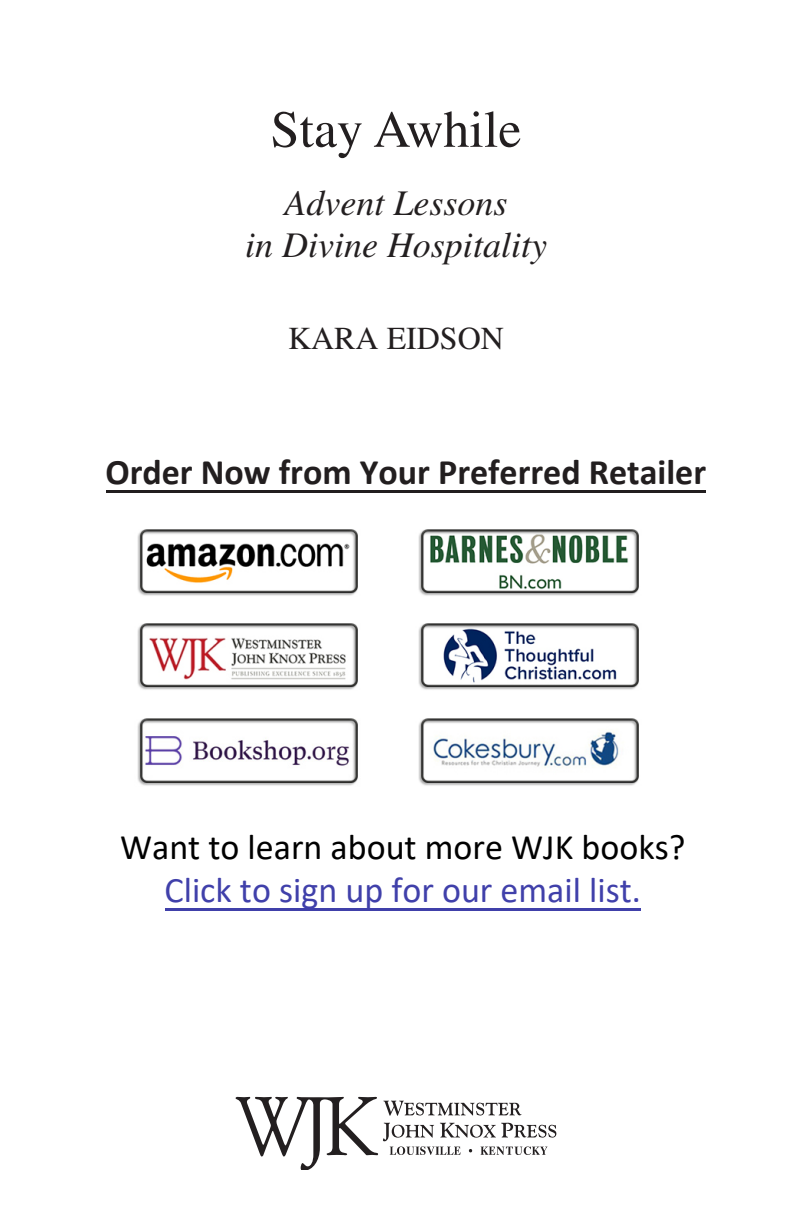
<style>
.page{position:relative;width:792px;height:1224px;background:#fff}
.page>*{position:absolute;margin:0;border:0;box-sizing:border-box;transform-origin:0 0}
.t1{font:52px "Times LT Std";color:#231f20}
.t2{font:700 36px "Calibri";color:#221e1f}
.t3{font:italic 36px/42px "Times LT Std";color:#231f20;text-align:center}
.t4{font:36px "Calibri";color:#000}
.t5{font:36px "Calibri";color:#4040aa}
.t6{font:32px "Times LT Std";color:#231f20}
</style>
<div class="page">
<svg style="left:236px;top:1097px;width:320px;height:73px"></svg>
<hr style="left:106px;top:490px;width:600px;height:2px;background:#221e1f">
<img style="left:137px;top:529px;width:221px;height:67px">
<img style="left:418px;top:529px;width:221px;height:67px">
<img style="left:418px;top:718px;width:221px;height:68px">
<img style="left:137px;top:718px;width:221px;height:68px">
<img style="left:418px;top:623px;width:221px;height:67px">
<img style="left:137px;top:623px;width:221px;height:67px">
<hr style="left:165px;top:909px;width:476px;height:2px;background:#4040aa">
<h1 class="t1" style="left:271px;top:100px;width:252px">Stay Awhile</h1>
<p class="t3" style="left:245px;top:182px;width:304px">Advent Lessons<br>in Divine Hospitality</p>
<p class="t6" style="left:288px;top:320px;width:217px">KARA EIDSON</p>
<p class="t2" style="left:105px;top:446px;width:602px">Order Now from Your Preferred Retailer</p>
<p class="t4" style="left:120px;top:822px;width:567px">Want to learn about more WJK books?</p>
<p class="t5" style="left:165px;top:866px;width:478px">Click to sign up for our email list.</p>
</div>
